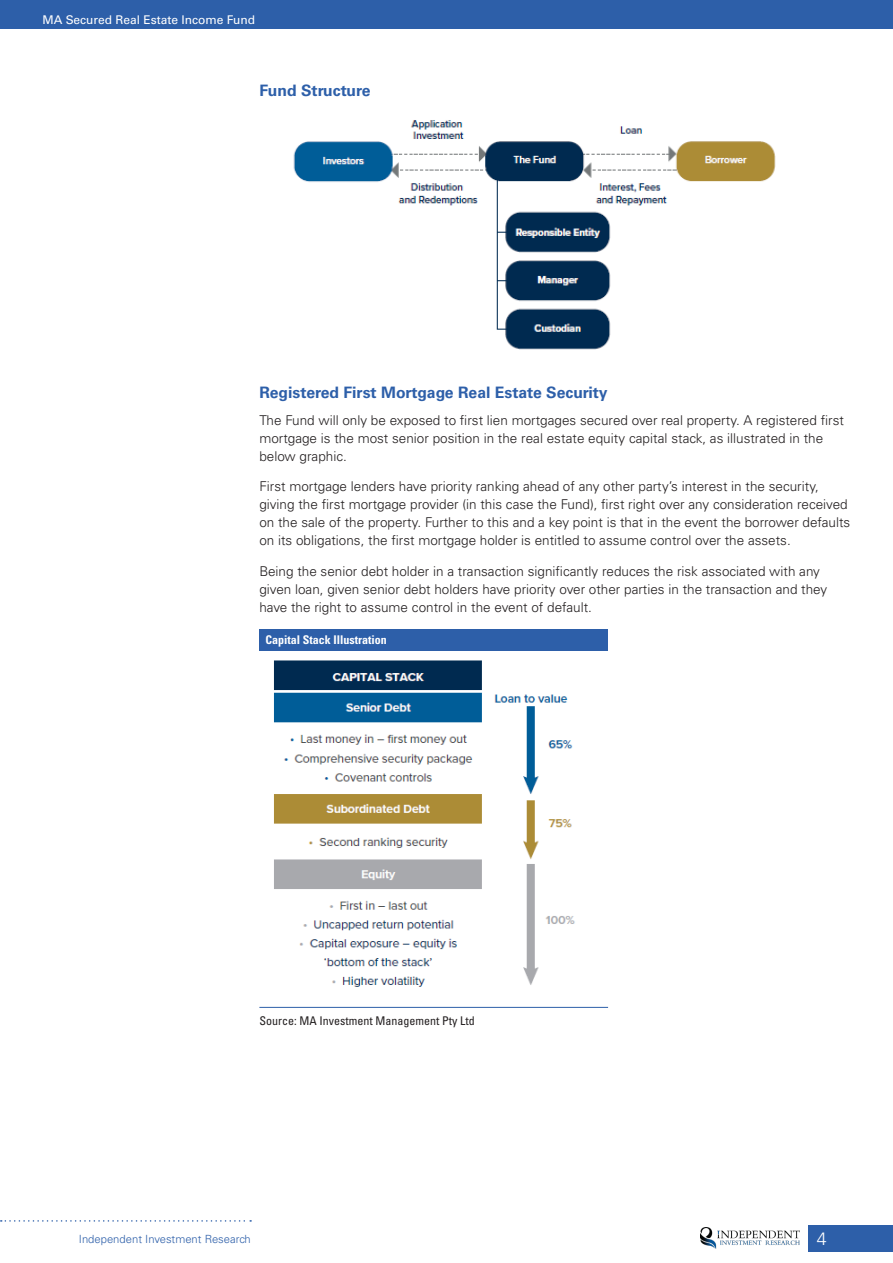
<style>
.page{position:relative;width:893px;height:1263px;background:#fff}
.page>*{position:absolute;margin:0;border:0;box-sizing:border-box;transform-origin:0 0}
.t1{font:300 18px "Univers LT Std";color:#fff}
.Header_3{font:700 15.75px "Univers LT Std";color:#2d5fa9}
.Body_Text{font:300 13.5px/18px "Univers LT Std";color:#231f20}
.Source{font:condensed 12px "Univers LT Std";color:#231f20}
.t2{font:12px "Univers LT Std";color:#fff}
.Table_header{font:700 condensed 12px "Univers LT Std";color:#fff}
.t3{font:300 11.25px "Univers LT Std";color:#2d5fa9}
</style>
<div class="page">
<div style="left:808px;top:1225px;width:85px;height:26px;background:#2d5fa9"></div>
<div style="left:0;top:0;width:893px;height:28px;background:#2d5fa9"></div>
<img style="left:700px;top:1227px;width:99px;height:21px">
<svg style="left:1px;top:1220px;width:250px;height:2px"></svg>
<img style="left:293px;top:120px;width:483px;height:230px">
<div style="left:259px;top:629px;width:349px;height:22px;background:#2d5fa9"></div>
<hr style="left:259px;top:1007px;width:349px;height:1px;background:#2d5fa9">
<img style="left:274px;top:660px;width:301px;height:327px">
<p class="t2" style="left:43px;top:13px;width:214px">MA Secured Real Estate Income Fund</p>
<p class="Header_3" style="left:259px;top:82px;width:113px">Fund Structure</p>
<p class="Header_3" style="left:259px;top:383px;width:350px">Registered First Mortgage Real Estate Security</p>
<p class="Body_Text" style="left:259px;top:411px;width:586px">The Fund will only be exposed to first lien mortgages secured over real property. A registered first mortgage is the most senior position in the real estate equity capital stack, as illustrated in the below graphic.</p>
<p class="Body_Text" style="left:259px;top:478px;width:592px">First mortgage lenders have priority ranking ahead of any other party’s interest in the security, giving the first mortgage provider (in this case the Fund), first right over any consideration received on the sale of the property. Further to this and a key point is that in the event the borrower defaults on its obligations, the first mortgage holder is entitled to assume control over the assets.</p>
<p class="Body_Text" style="left:259px;top:562px;width:569px">Being the senior debt holder in a transaction significantly reduces the risk associated with any given loan, given senior debt holders have priority over other parties in the transaction and they have the right to assume control in the event of default.</p>
<p class="Table_header" style="left:265px;top:633px;width:123px">Capital Stack Illustration</p>
<p class="Source" style="left:259px;top:1013px;width:217px">Source: MA Investment Management Pty Ltd</p>
<p class="t3" style="left:79px;top:1232px;width:173px">Independent Investment Research</p>
<h1 class="t1" style="left:817px;top:1227px;width:12px">4</h1>
</div>
